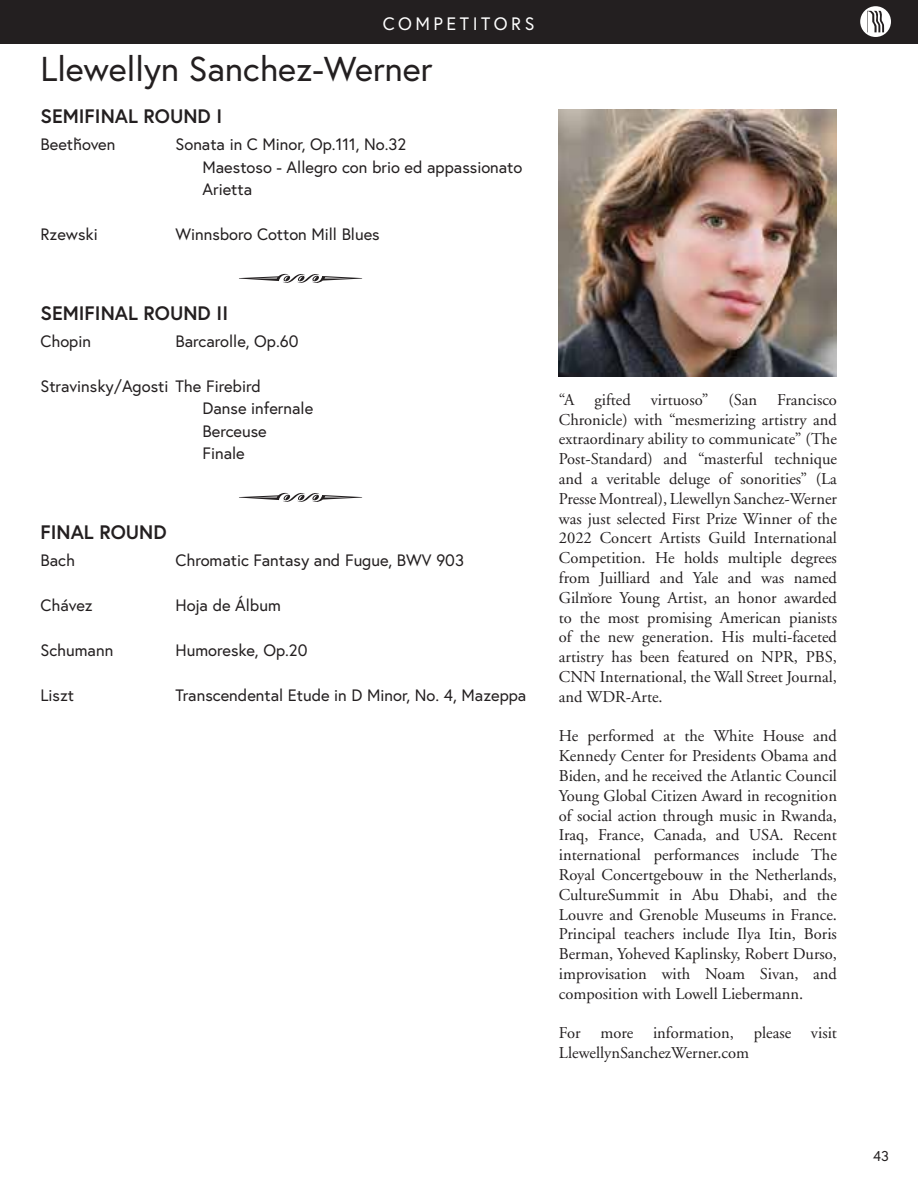
<style>
.page{position:relative;width:918px;height:1188px;background:#fff}
.page>*{position:absolute;margin:0;border:0;box-sizing:border-box;transform-origin:0 0}
.t1{font:51px "Type Embellishments One Let Plain";color:#231f20;scale:1.4 1}
.t2{font:34.5px "Europa";color:#231f20}
.t3{font:700 19.5px "Europa";color:#231f20}
.t4{font:18px "Europa";letter-spacing:.195em;color:#fff}
.t5{font:16.5px/19.8px "Adobe Garamond";color:#231f20;text-align:justify}
.t6{font:16.5px/22.5px "Europa";color:#231f20}
.t7{font:14.25px "Europa";color:#231f20}
</style>
<div class="page">
<div style="left:0;top:0;width:918px;height:43px;background:#231f20"></div>
<div style="left:860px;top:6px;width:31px;height:31px;background:#fff;border-radius:50%"></div>
<svg style="left:867px;top:11px;width:17px;height:21px"></svg>
<img style="left:559px;top:109px;width:278px;height:267px">
<p class="t4" style="left:383px;top:12px;width:153px">COMPETITORS</p>
<h2 class="t2" style="left:40px;top:47px;width:393px">Llewellyn Sanchez-Werner</h2>
<p class="t3" style="left:40px;top:103px;width:183px">SEMIFINAL ROUND I</p>
<p class="t6" style="left:40px;top:133px;width:77px">Beethoven</p>
<p class="t6" style="left:202px;top:133px;width:321px;text-indent:-27px">Sonata in C Minor, Op.111, No.32<br>Maestoso - Allegro con brio ed appassionato<br>Arietta</p>
<p class="t6" style="left:40px;top:223px;width:59px">Rzewski</p>
<p class="t6" style="left:82px;top:147px;width:8px;rotate:-180deg">ˆ</p>
<p class="t6" style="left:176px;top:223px;width:206px">Winnsboro Cotton Mill Blues</p>
<h1 class="t1" style="left:236px;top:258px;width:94px">Q</h1>
<p class="t3" style="left:40px;top:300px;width:189px">SEMIFINAL ROUND II</p>
<p class="t6" style="left:40px;top:329px;width:52px">Chopin</p>
<p class="t6" style="left:176px;top:329px;width:125px">Barcarolle, Op.60</p>
<p class="t6" style="left:202px;top:374px;width:112px;text-indent:-162px">Stravinsky/Agosti The Firebird<br>Danse infernale<br>Berceuse</p>
<p class="t6" style="left:202px;top:442px;width:44px">Finale</p>
<h1 class="t1" style="left:236px;top:477px;width:94px">Q</h1>
<p class="t3" style="left:40px;top:519px;width:128px">FINAL ROUND</p>
<p class="t6" style="left:40px;top:548px;width:36px">Bach</p>
<p class="t6" style="left:176px;top:548px;width:290px">Chromatic Fantasy and Fugue, BWV 903</p>
<p class="t6" style="left:40px;top:593px;width:54px">Chávez</p>
<p class="t6" style="left:176px;top:593px;width:107px">Hoja de Álbum</p>
<p class="t6" style="left:40px;top:638px;width:74px">Schumann</p>
<p class="t6" style="left:176px;top:638px;width:134px">Humoreske, Op.20</p>
<p class="t6" style="left:40px;top:683px;width:35px">Liszt</p>
<p class="t6" style="left:176px;top:683px;width:352px">Transcendental Etude in D Minor, No. 4, Mazeppa</p>
<p class="t5" style="left:559px;top:390px;width:280px">“A gifted virtuoso” (San Francisco Chronicle) with “mesmerizing artistry and extraordinary ability to communicate” (The Post-Standard) and “masterful technique and a veritable deluge of sonorities” (La Presse Montreal), Llewellyn Sanchez-Werner was just selected First Prize Winner of the 2022 Concert Artists Guild International Competition. He holds multiple degrees from Juilliard and Yale and was named Gilmore Young Artist, an honor awarded to the most promising American pianists of the new generation. His multi-faceted artistry has been featured on NPR, PBS, CNN International, the Wall Street Journal, and WDR-Arte.</p>
<p class="t5" style="left:559px;top:727px;width:280px">He performed at the White House and Kennedy Center for Presidents Obama and Biden, and he received the Atlantic Council Young Global Citizen Award in recognition of social action through music in Rwanda, Iraq, France, Canada, and USA. Recent international performances include The Royal Concertgebouw in the Netherlands, CultureSummit in Abu Dhabi, and the Louvre and Grenoble Museums in France.<br>Principal teachers include Ilya Itin, Boris Berman, Yoheved Kaplinsky, Robert Durso, improvisation with Noam Sivan, and composition with Lowell Liebermann.</p>
<p class="t5" style="left:559px;top:1024px;width:280px">For more information, please visit<br>LlewellynSanchezWerner.com</p>
<p class="t5" style="left:593px;top:599px;width:7px;rotate:-180deg">ˆ</p>
<p class="t7" style="left:873px;top:1147px;width:17px">43</p>
</div>
